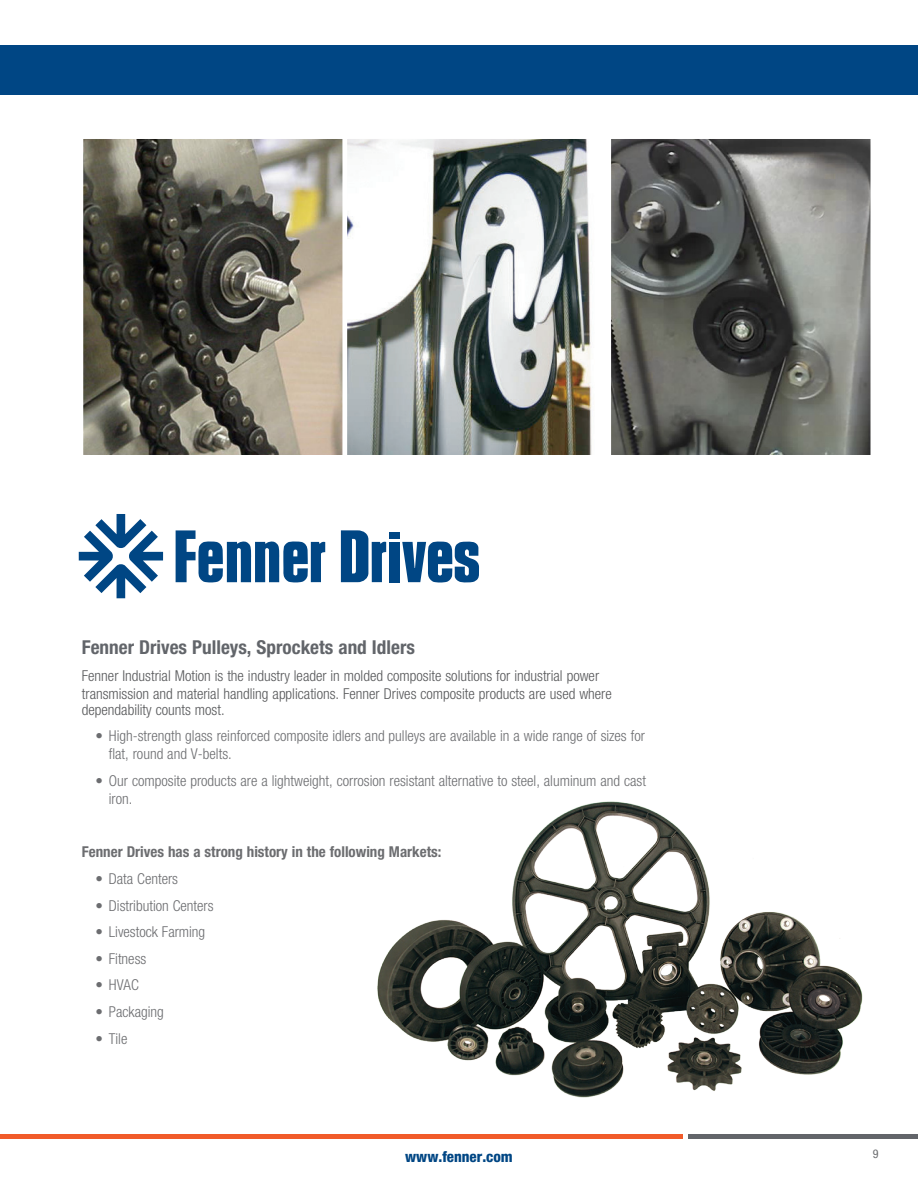
<style>
.page{position:relative;width:918px;height:1188px;background:#fff}
.page>*{position:absolute;margin:0;border:0;box-sizing:border-box;transform-origin:0 0}
.Product_Brand_Name{font:700 condensed 19.2px "Helvetica Neue LT Std";color:#62656a}
.t1{font:300 condensed 15px/18px "Helvetica Neue LT Std";color:#6c6d70}
.Product_Brand_Name-2{font:300 condensed 15px/18px "Helvetica Neue LT Std";color:#57585a}
.Intro_-_bullets{font:700 condensed 15px "Helvetica Neue LT Std";color:#6c6d70}
.t2{font:800 condensed 15px "Helvetica Neue LT Std";color:#004684}
.t3{font:condensed 12px "Helvetica Neue LT Std";color:#6c6d70}
</style>
<div class="page">
<div style="left:0;top:45px;width:918px;height:49px;background:#004684"></div>
<hr style="left:688px;top:1134px;width:230px;height:4px;background:#63656a">
<hr style="left:0;top:1134px;width:683px;height:4px;background:#f15b2a">
<img style="left:377px;top:801px;width:486px;height:297px">
<img style="left:84px;top:139px;width:786px;height:315px">
<div style="left:79px;top:134px;width:268px;height:325px;border:4px solid #fff"></div>
<div style="left:607px;top:134px;width:268px;height:325px;border:4px solid #fff"></div>
<svg style="left:79px;top:514px;width:84px;height:84px"></svg>
<svg style="left:176px;top:530px;width:149px;height:53px"></svg>
<svg style="left:402px;top:541px;width:77px;height:42px"></svg>
<div style="left:390px;top:542px;width:10px;height:40px;background:#004684"></div>
<div style="left:390px;top:533px;width:10px;height:6px;background:#004684"></div>
<svg style="left:341px;top:530px;width:45px;height:52px"></svg>
<p class="Product_Brand_Name" style="left:82px;top:635px;width:335px">Fenner Drives Pulleys, Sprockets and Idlers</p>
<p class="Product_Brand_Name-2" style="left:82px;top:666px;width:531px">Fenner Industrial Motion is the industry leader in molded composite solutions for industrial power transmission and material handling applications. Fenner Drives composite products are used where</p>
<p class="Product_Brand_Name-2" style="left:82px;top:700px;width:144px">dependability counts most.</p>
<p class="t1" style="left:109px;top:727px;width:538px;text-indent:-13px">• High-strength glass reinforced composite idlers and pulleys are available in a wide range of sizes for flat, round and V-belts.</p>
<p class="t1" style="left:109px;top:772px;width:539px;text-indent:-13px">• Our composite products are a lightweight, corrosion resistant alternative to steel, aluminum and cast iron.</p>
<p class="Intro_-_bullets" style="left:82px;top:843px;width:361px">Fenner Drives has a strong history in the following Markets:</p>
<p class="t1" style="left:95px;top:870px;width:84px">• Data Centers</p>
<p class="t1" style="left:95px;top:896px;width:120px">• Distribution Centers</p>
<p class="t1" style="left:95px;top:923px;width:111px">• Livestock Farming</p>
<p class="t1" style="left:95px;top:949px;width:52px">• Fitness</p>
<p class="t1" style="left:95px;top:976px;width:45px">• HVAC</p>
<p class="t1" style="left:95px;top:1003px;width:70px">• Packaging</p>
<p class="t1" style="left:95px;top:1029px;width:34px">• Tile</p>
<p class="t2" style="left:405px;top:1147px;width:109px">www.fenner.com</p>
<p class="t3" style="left:873px;top:1146px;width:7px">9</p>
</div>
